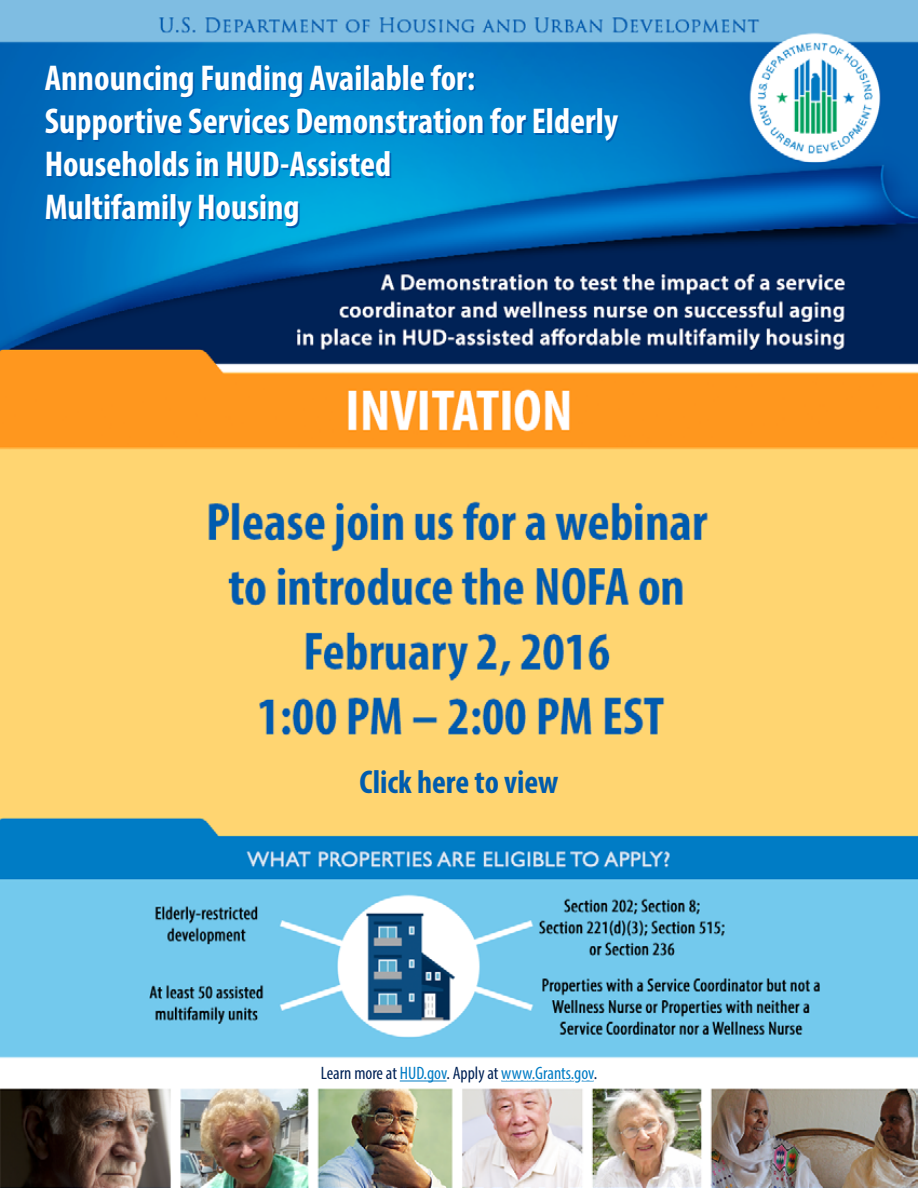
<style>
.page{position:relative;width:918px;height:1188px;background:#fff}
.page>*{position:absolute;margin:0;border:0;box-sizing:border-box;transform-origin:0 0}
.t1{font:700 condensed 36px/43.2px "Myriad Pro";color:#fff}
.t2{font:700 condensed 33px "Myriad Pro";color:#005cae}
.t3{font:condensed 18px "Myriad Pro";color:#007cc5}
.s1{color:#002256}
</style>
<div class="page">
<img style="left:0;top:0;width:918px;height:1188px">
<hr style="left:400px;top:1081px;width:47px;height:1px;background:#007cc5">
<svg style="left:498px;top:1016px;width:100px;height:113px"></svg>
<p class="t1" style="left:45px;top:56px;width:575px">Announcing Funding Available for:<br>Supportive Services Demonstration for Elderly Households in HUD-Assisted<br>Multifamily Housing</p>
<p class="t2" style="left:360px;top:761px;width:200px">Click here to view</p>
<p class="t3" style="left:321px;top:1062px;width:278px"><span class="s1">Learn more at</span> HUD.gov<span class="s1">. Apply at</span> www.Grants.gov<span class="s1">.</span></p>
</div>
